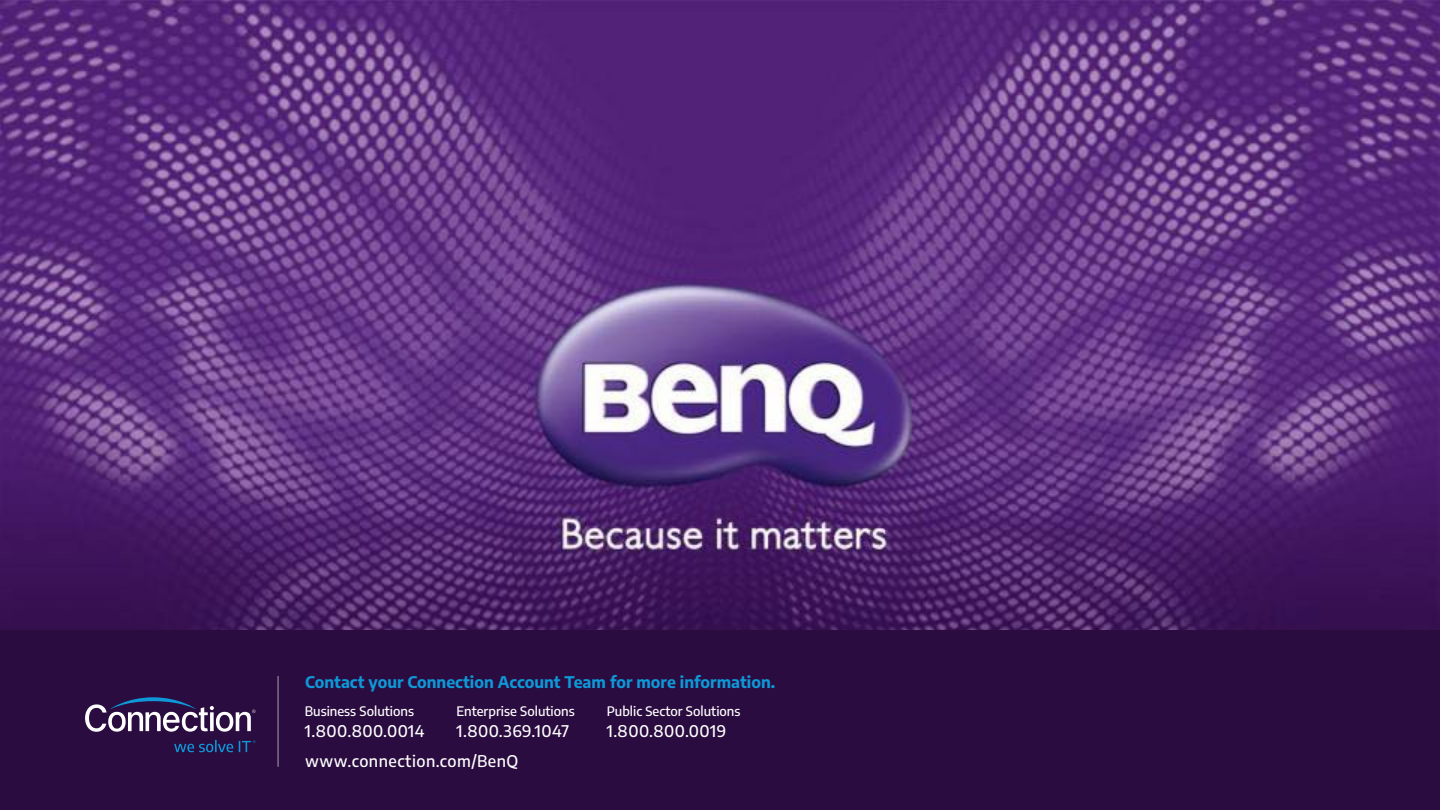
<style>
.page{position:relative;width:1440px;height:810px;background:#fff}
.page>*{position:absolute;margin:0;border:0;box-sizing:border-box;transform-origin:0 0}
.Cobrand_CTA{font:500 16px "Encode Sans";letter-spacing:.03em;color:#fff}
.Cobrand_CTA-2{font:700 16px "Encode Sans";color:#0e98d7}
.t1{font:500 13px "Encode Sans";color:#fff}
</style>
<div class="page">
<img style="left:0;top:0;width:1440px;height:630px">
<div style="left:0;top:630px;width:1440px;height:179px;background:#2a0c40"></div>
<svg style="left:85px;top:697px;width:170px;height:34px"></svg>
<svg style="left:174px;top:739px;width:81px;height:13px"></svg>
<hr style="left:278px;top:675px;width:1px;height:91px;background:#a3a4a8">
<p class="Cobrand_CTA-2" style="left:305px;top:669px;width:471px">Contact your Connection Account Team for more information.</p>
<p class="t1" style="left:305px;top:702px;width:111px">Business Solutions</p>
<p class="Cobrand_CTA" style="left:305px;top:719px;width:121px">1.800.800.0014</p>
<p class="t1" style="left:456px;top:702px;width:120px">Enterprise Solutions</p>
<p class="Cobrand_CTA" style="left:456px;top:719px;width:114px">1.800.369.1047</p>
<p class="Cobrand_CTA" style="left:305px;top:749px;width:215px">www.connection.com/BenQ</p>
<p class="t1" style="left:607px;top:702px;width:135px">Public Sector Solutions</p>
<p class="Cobrand_CTA" style="left:607px;top:719px;width:121px">1.800.800.0019</p>
</div>
